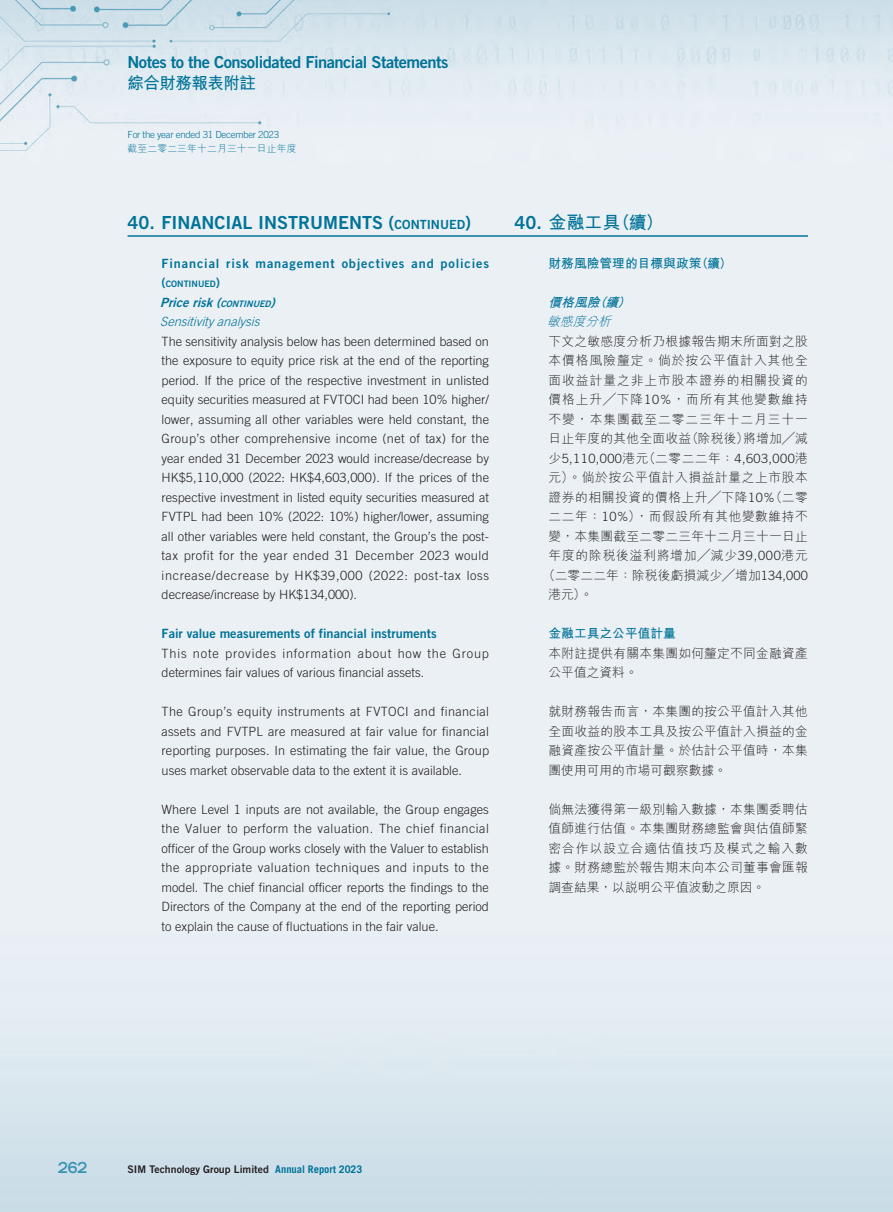
<style>
.page{position:relative;width:893px;height:1212px;background:#fff}
.page>*{position:absolute;margin:0;border:0;box-sizing:border-box;transform-origin:0 0}
.t1{font:18px "Trade Gothic LT Std Bd 2";color:#007398}
.t2{font:700 18px "M Hei HK";color:#007398}
.t3{font:16.5px "Trade Gothic LT Std Bd 2";letter-spacing:-.03em;color:#007398}
.t4{font:700 16.5px "M Hei HK";letter-spacing:-.03em;color:#007398}
.t5{font:700 expanded 15px "Trade Gothic LT Std";color:#3994b2;scale:.9 1}
.t6{font:300 12.75px/19.5px "Trade Gothic LT Std";color:#231f20;text-align:justify}
.t7{font:300 12.75px/19.5px "M Hei HK";letter-spacing:.02em;color:#231f20;text-align:justify}
.t8{font:300 12.75px "M Hei HK";letter-spacing:.045em;color:#231f20}
.t9{font:12.75px "Trade Gothic LT Std Bd 2";letter-spacing:.065em;color:#007398}
.t10{font:12.75px "Trade Gothic LT Std Bd 2";color:#007398}
.t11{font:300 12.75px "Trade Gothic LT Std";letter-spacing:.035em;color:#231f20}
.t12{font:700 12.75px "M Hei HK";color:#007398}
.t13{font:300 12.75px "M Hei HK";letter-spacing:.06em;color:#231f20}
.t14{font:italic 12.75px "Trade Gothic LT Std Bd 2";color:#007398}
.t15{font:italic 300 12.75px "Trade Gothic LT Std";color:#007398}
.t16{font:italic 700 12.75px "M Hei HK";color:#007398}
.t17{font:italic 300 12.75px "M Hei HK";color:#007398}
.t18{font:10.5px "Trade Gothic LT Std Bd 2";color:#231f20}
.t19{font:300 9.75px "Trade Gothic LT Std";letter-spacing:-.03em;color:#007398}
.t20{font:300 9.75px "M Hei HK";letter-spacing:.02em;color:#007398}
.t21{font:8.85px "Trade Gothic LT Std Bd 2";color:#007398}
.s1{font-style:inherit}
.s2{font-size:12.6px}
.s3{font-size:12.75px}
.s4{font-size:8.85px}
.s5{font-family:"Trade Gothic LT Std Bd 2";font-weight:400}
.s6{font-family:"Trade Gothic LT Std"}
.s7{font-family:"M Hei HK"}
.s8{font-family:"Trade Gothic LT Std";font-weight:700;color:#007398}
</style>
<div class="page">
<img style="left:0;top:0;width:893px;height:1212px">
<hr style="left:128px;top:235px;width:680px;height:2px;background:#007398">
<p class="t3" style="left:128px;top:52px;width:322px">Notes to the Consolidated Financial Statements</p>
<p class="t4" style="left:128px;top:71px;width:130px">綜合財務報表附註</p>
<p class="t19" style="left:128px;top:129px;width:153px">For the year ended 31 December 2023</p>
<p class="t20" style="left:128px;top:141px;width:170px">截至二零二三年十二月三十一日止年度</p>
<h1 class="t1" style="left:128px;top:211px;width:345px">40. FINANCIAL INSTRUMENTS <span class="s1">(</span><span class="s2">CONTINUED</span><span class="s1">)</span></h1>
<p class="t9" style="left:162px;top:255px;width:329px">Financial risk management objectives and policies</p>
<p class="t21" style="left:162px;top:279px;width:60px"><span class="s3">(</span>CONTINUED<span class="s3">)</span></p>
<p class="t14" style="left:160px;top:294px;width:120px">Pricerisk<span class="s1">(</span><span class="s4">CONTINUED</span><span class="s1">)</span></p>
<p class="t15" style="left:160px;top:314px;width:105px">Sensitivityanalysis</p>
<p class="t6" style="left:162px;top:331px;width:329px">The sensitivity analysis below has been determined based on the exposure to equity price risk at the end of the reporting period. If the price of the respective investment in unlisted equity securities measured at FVTOCI had been 10% higher/ lower, assuming all other variables were held constant, the Group’s other comprehensive income (net of tax) for the year ended 31 December 2023 would increase/decrease by HK$5,110,000 (2022: HK$4,603,000). If the prices of the respective investment in listed equity securities measured at FVTPL had been 10% (2022: 10%) higher/lower, assuming all other variables were held constant, the Group’s the post&shy;tax profit for the year ended 31 December 2023 would increase/decrease by HK$39,000 (2022: post-tax loss decrease/increase by HK$134,000).</p>
<p class="t10" style="left:162px;top:626px;width:277px">Fair value measurements of financial instruments</p>
<p class="t6" style="left:162px;top:643px;width:329px">This note provides information about how the Group determines fair values of various financial assets.</p>
<p class="t6" style="left:162px;top:702px;width:329px">The Group’s equity instruments at FVTOCI and financial assets and FVTPL are measured at fair value for financial reporting purposes. In estimating the fair value, the Group uses market observable data to the extent it is available.</p>
<p class="t6" style="left:162px;top:799px;width:329px">Where Level 1 inputs are not available, the Group engages the Valuer to perform the valuation. The chief financial officer of the Group works closely with the Valuer to establish the appropriate valuation techniques and inputs to the model. The chief financial officer reports the findings to the Directors of the Company at the end of the reporting period to explain the cause of fluctuations in the fair value.</p>
<h1 class="t2" style="left:514px;top:209px;width:150px"><span class="s5">40.</span> 金融工具（續）</h1>
<p class="t12" style="left:549px;top:254px;width:185px">財務風險管理的目標與政策（續）</p>
<p class="t16" style="left:549px;top:293px;width:87px">價格風險（續）</p>
<p class="t17" style="left:547px;top:313px;width:70px">敏感度分析</p>
<p class="t7" style="left:549px;top:331px;width:261px">下文之敏感度分析乃根據報告期末所面對之股本價格風險釐定。倘於按公平值計入其他全面收益計量之非上市股本證券的相關投資的價格上升╱下降<span class="s6">10%</span>，而所有其他變數維持不變，本集團截至二零二三年十二月三十一日止年度的其他全面收益（除稅後）將增加╱減</p>
<p class="t11" style="left:549px;top:451px;width:261px"><span class="s7">少</span>5,110,000<span class="s7">港元（二零二二年：</span>4,603,000<span class="s7">港</span></p>
<p class="t8" style="left:549px;top:469px;width:261px">元）。倘於按公平值計入損益計量之上市股本</p>
<p class="t8" style="left:549px;top:488px;width:261px">證券的相關投資的價格上升╱下降<span class="s6">10%</span>（二零</p>
<p class="t8" style="left:549px;top:507px;width:261px">二二年：<span class="s6">10%</span>），而假設所有其他變數維持不</p>
<p class="t7" style="left:549px;top:526px;width:261px">變，本集團截至二零二三年十二月三十一日止</p>
<p class="t13" style="left:549px;top:546px;width:261px">年度的除稅後溢利將增加╱減少<span class="s6">39,000</span>港元</p>
<p class="t7" style="left:543px;top:565px;width:266px">（二零二二年：除稅後虧損減少╱增加<span class="s6">134,000</span></p>
<p class="t7" style="left:549px;top:584px;width:46px">港元）。</p>
<p class="t12" style="left:549px;top:624px;width:129px">金融工具之公平值計量</p>
<p class="t7" style="left:549px;top:643px;width:261px">本附註提供有關本集團如何釐定不同金融資產公平值之資料。</p>
<p class="t7" style="left:549px;top:701px;width:261px">就財務報告而言，本集團的按公平值計入其他全面收益的股本工具及按公平值計入損益的金融資產按公平值計量。於估計公平值時，本集團使用可用的市場可觀察數據。</p>
<p class="t7" style="left:549px;top:799px;width:261px">倘無法獲得第一級別輸入數據，本集團委聘估值師進行估值。本集團財務總監會與估值師緊密合作以設立合適估值技巧及模式之輸入數據。財務總監於報告期末向本公司董事會匯報調查結果，以說明公平值波動之原因。</p>
<p class="t5" style="left:58px;top:1158px;width:34px">262</p>
<p class="t18" style="left:128px;top:1162px;width:236px">SIM Technology Group Limited <span class="s8">Annual Report 2023</span></p>
</div>
